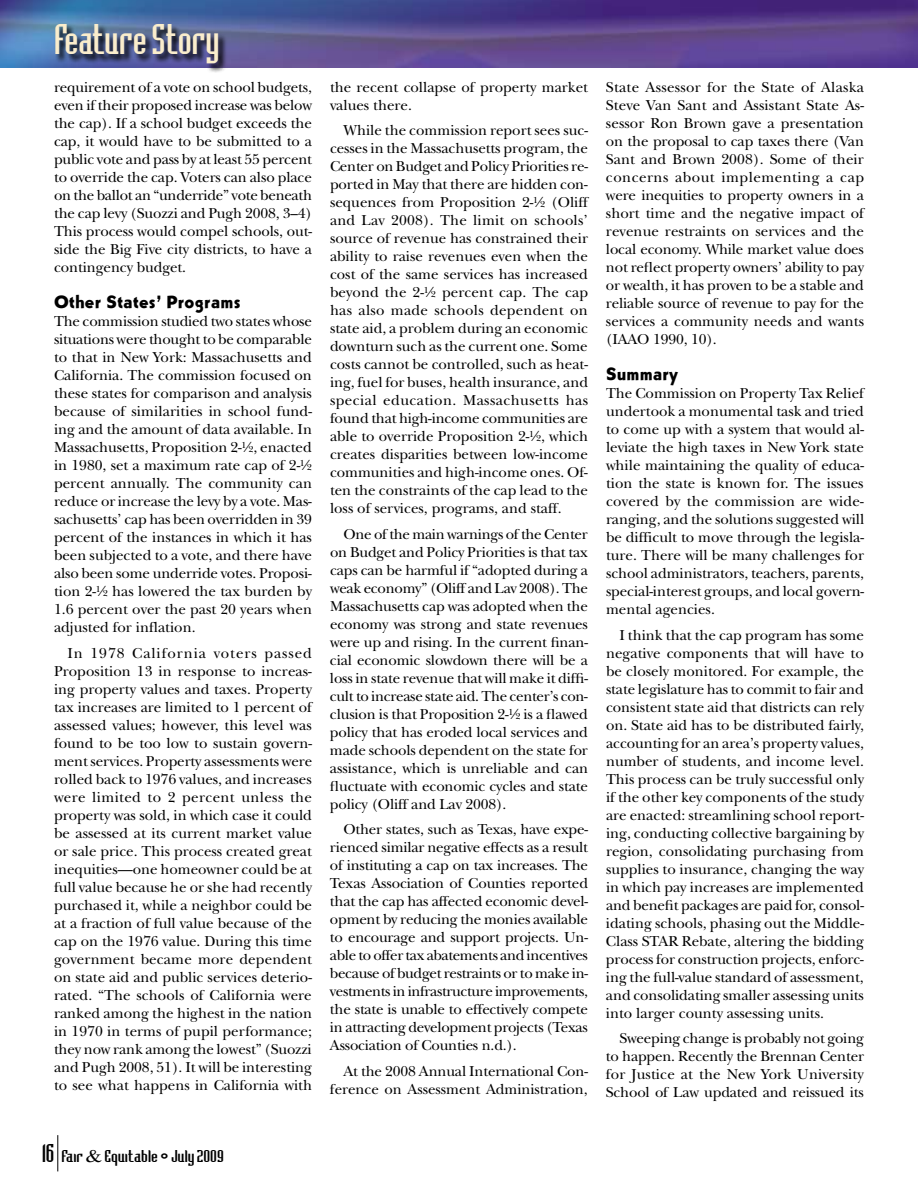
<style>
.page{position:relative;width:918px;height:1188px;background:#fff}
.page>*{position:absolute;margin:0;border:0;box-sizing:border-box;transform-origin:0 0}
.t1{font:45px "Badloc ICG";color:#faedcc}
.t2{font:18px "Bully Normal";color:#000}
.t3{font:18px "Badloc ICG";color:#000;scale:1.2 1}
.t4{font:15px/18px "New Baskerville";letter-spacing:-.005em;color:#000;text-align:justify}
.s1{font-size:27px}
.s2{font-family:"Times"}
</style>
<div class="page">
<hr style="left:58px;top:1135px;width:1px;height:36px;background:#000">
<img style="left:0;top:0;width:918px;height:67px">
<svg style="left:55px;top:24px;width:173px;height:49px;background:#58638a"></svg>
<h1 class="t1" style="left:54px;top:15px;width:167px">Feature Story</h1>
<p class="t4" style="left:54px;top:78px;width:260px">requirement of a vote on school budgets, even if their proposed increase was below the cap). If a school budget exceeds the cap, it would have to be submitted to a public vote and pass by at least 55 percent to override the cap. Voters can also place on the ballot an “underride” vote beneath the cap levy (Suozzi and Pugh 2008, 3–4)<br>This process would compel schools, out&shy;side the Big Five city districts, to have a contingency budget.</p>
<p class="t2" style="left:54px;top:291px;width:188px">Other States’ Programs</p>
<p class="t4" style="left:54px;top:313px;width:260px">The commission studied two states whose situations were thought to be comparable to that in New York: Massachusetts and California. The commission focused on these states for comparison and analysis because of similarities in school fund&shy;ing and the amount of data available. In Massachusetts, Proposition 2-½, enacted in 1980, set a maximum rate cap of 2-½ percent annually. The community can reduce or increase the levy by a vote. Mas&shy;sachusetts’ cap has been overridden in 39 percent of the instances in which it has been subjected to a vote, and there have also been some underride votes. Proposi&shy;tion 2-½ has lowered the tax burden by 1.6 percent over the past 20 years when adjusted for inflation.</p>
<p class="t4" style="left:54px;top:644px;width:260px;text-indent:14px">In 1978 California voters passed Proposition 13 in response to increas&shy;ing property values and taxes. Property tax increases are limited to 1 percent of assessed values; however, this level was found to be too low to sustain govern&shy;ment services. Property assessments were rolled back to 1976 values, and increases were limited to 2 percent unless the property was sold, in which case it could be assessed at its current market value or sale price. This process created great inequities—one homeowner could be at full value because he or she had recently purchased it, while a neighbor could be at a fraction of full value because of the cap on the 1976 value. During this time government became more dependent on state aid and public services deterio&shy;rated. “The schools of California were ranked among the highest in the nation in 1970 in terms of pupil performance; they now rank among the lowest” (Suozzi and Pugh 2008, 51). It will be interesting to see what happens in California with</p>
<p class="t4" style="left:330px;top:78px;width:259px">the recent collapse of property market values there.</p>
<p class="t4" style="left:330px;top:122px;width:260px;text-indent:14px">While the commission report sees suc&shy;cesses in the Massachusetts program, the Center on Budget and Policy Priorities re&shy;ported in May that there are hidden con&shy;sequences from Proposition 2-½ (Oliff and Lav 2008). The limit on schools’ source of revenue has constrained their ability to raise revenues even when the cost of the same services has increased beyond the 2-½ percent cap. The cap has also made schools dependent on state aid, a problem during an economic downturn such as the current one. Some costs cannot be controlled, such as heat&shy;ing, fuel for buses, health insurance, and special education. Massachusetts has found that high-income communities are able to override Proposition 2-½, which creates disparities between low-income communities and high-income ones. Of&shy;ten the constraints of the cap lead to the loss of services, programs, and staff.</p>
<p class="t4" style="left:330px;top:525px;width:260px;text-indent:14px">One of the main warnings of the Center on Budget and Policy Priorities is that tax caps can be harmful if “adopted during a weak economy” (Oliff and Lav 2008). The Massachusetts cap was adopted when the economy was strong and state revenues were up and rising. In the current finan&shy;cial economic slowdown there will be a loss in state revenue that will make it diffi&shy;cult to increase state aid. The center’s con&shy;clusion is that Proposition 2-½ is a flawed policy that has eroded local services and made schools dependent on the state for assistance, which is unreliable and can fluctuate with economic cycles and state policy (Oliff and Lav 2008).</p>
<p class="t4" style="left:330px;top:820px;width:260px;text-indent:14px">Other states, such as Texas, have expe&shy;rienced similar negative effects as a result of instituting a cap on tax increases. The Texas Association of Counties reported that the cap has affected economic devel&shy;opment by reducing the monies available to encourage and support projects. Un&shy;able to offer tax abatements and incentives because of budget restraints or to make in&shy;vestments in infrastructure improvements, the state is unable to effectively compete in attracting development projects (Texas Association of Counties n.d.).</p>
<p class="t4" style="left:330px;top:1062px;width:260px;text-align:right">At the 2008 Annual International Con&shy;ference on Assessment Administration,</p>
<p class="t4" style="left:606px;top:78px;width:260px">State Assessor for the State of Alaska Steve Van Sant and Assistant State As&shy;sessor Ron Brown gave a presentation on the proposal to cap taxes there (Van Sant and Brown 2008). Some of their concerns about implementing a cap were inequities to property owners in a short time and the negative impact of revenue restraints on services and the local economy. While market value does not reflect property owners’ ability to pay or wealth, it has proven to be a stable and reliable source of revenue to pay for the services a community needs and wants (IAAO 1990, 10).</p>
<p class="t2" style="left:606px;top:363px;width:74px">Summary</p>
<p class="t4" style="left:606px;top:385px;width:260px">The Commission on Property Tax Relief undertook a monumental task and tried to come up with a system that would al&shy;leviate the high taxes in New York state while maintaining the quality of educa&shy;tion the state is known for. The issues covered by the commission are wide&shy;ranging, and the solutions suggested will be difficult to move through the legisla&shy;ture. There will be many challenges for school administrators, teachers, parents, special-interest groups, and local govern&shy;mental agencies.</p>
<p class="t4" style="left:606px;top:626px;width:260px;text-indent:14px">I think that the cap program has some negative components that will have to be closely monitored. For example, the state legislature has to commit to fair and consistent state aid that districts can rely on. State aid has to be distributed fairly, accounting for an area’s property values, number of students, and income level.<br>This process can be truly successful only if the other key components of the study are enacted: streamlining school report&shy;ing, conducting collective bargaining by region, consolidating purchasing from supplies to insurance, changing the way in which pay increases are implemented and benefit packages are paid for, consol&shy;idating schools, phasing out the Middle-Class STAR Rebate, altering the bidding process for construction projects, enforc&shy;ing the full-value standard of assessment, and consolidating smaller assessing units into larger county assessing units.</p>
<p class="t4" style="left:606px;top:1029px;width:260px;text-indent:14px">Sweeping change is probably not going to happen. Recently the Brennan Center for Justice at the New York University School of Law updated and reissued its</p>
<p class="t3" style="left:42px;top:1147px;width:153px"><span class="s1">16</span> Fair <span class="s2">&amp;</span> Equitable • July 2009</p>
</div>
